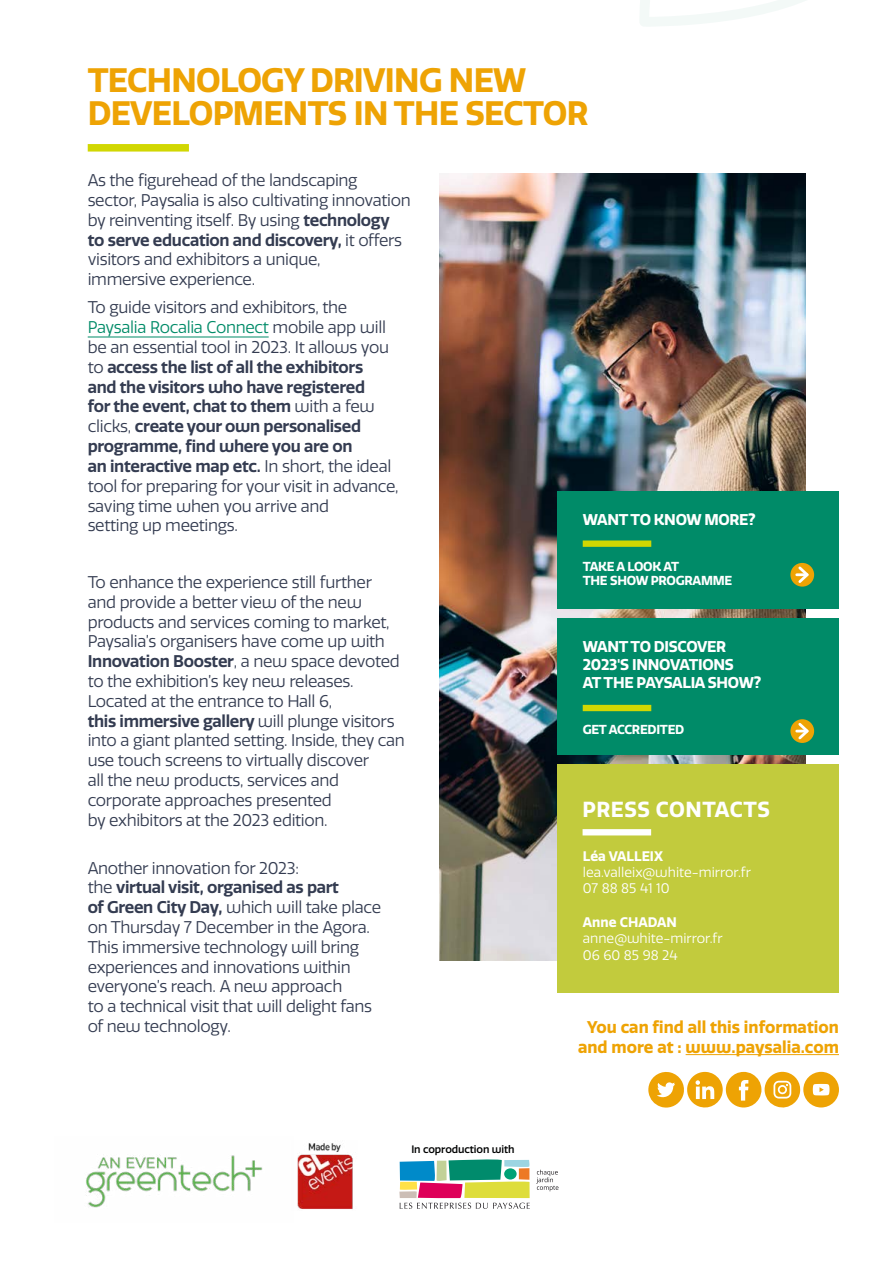
<style>
.page{position:relative;width:893px;height:1263px;background:#fff}
.page>*{position:absolute;margin:0;border:0;box-sizing:border-box;transform-origin:0 0}
.t1{font:700 33px/33px "Quatro";letter-spacing:-.02em;color:#eea304}
.t2{font:700 21.15px "Quatro";letter-spacing:.025em;color:#fff}
.t3{font:16.5px/19.8px "Quatro";letter-spacing:-.02em;color:#343c51}
.t4{font:700 16.5px/19.8px "Quatro";color:#eea304;text-align:center}
.t5{font:700 15.15px/17.7px "Quatro";letter-spacing:-.02em;color:#fff}
.t6{font:13.5px/16.2px "Quatro";color:#fff}
.t7{font:700 13.5px "Quatro";color:#fff}
.t8{font:700 12.6px/14px "Quatro";letter-spacing:-.02em;color:#fff}
.t9{font:500 10.5px "Quatro";letter-spacing:-.01em;color:#010202}
.s1{font-weight:600}
.s2{color:#008b68}
</style>
<div class="page">
<img style="left:439px;top:174px;width:366px;height:786px">
<div style="left:88px;top:144px;width:101px;height:8px;background:#d1d702"></div>
<hr style="left:88px;top:337px;width:181px;height:1px;background:#008b68">
<div style="left:558px;top:764px;width:281px;height:229px;background:#c2cb3d"></div>
<img style="left:297px;top:1143px;width:56px;height:66px">
<svg style="left:536px;top:1170px;width:22px;height:21px"></svg>
<svg style="left:399px;top:1159px;width:131px;height:50px"></svg>
<svg style="left:648px;top:1071px;width:153px;height:37px"></svg>
<hr style="left:686px;top:1054px;width:153px;height:1px;background:#eea304">
<div style="left:803px;top:1072px;width:36px;height:35px;background:#eea304;border-radius:50%"></div>
<svg style="left:813px;top:1084px;width:16px;height:11px"></svg>
<div style="left:558px;top:491px;width:281px;height:118px;background:#008b68"></div>
<div style="left:583px;top:540px;width:68px;height:7px;background:#d1d702"></div>
<svg style="left:790px;top:563px;width:24px;height:24px"></svg>
<svg style="left:796px;top:564px;width:15px;height:21px"></svg>
<div style="left:558px;top:619px;width:281px;height:136px;background:#008b68"></div>
<div style="left:583px;top:705px;width:68px;height:6px;background:#d1d702"></div>
<svg style="left:790px;top:719px;width:24px;height:24px"></svg>
<svg style="left:796px;top:720px;width:15px;height:22px"></svg>
<div style="left:583px;top:829px;width:68px;height:6px;background:#fff"></div>
<img style="left:86px;top:1155px;width:177px;height:53px">
<svg style="left:640px;top:0;width:166px;height:26px"></svg>
<h1 class="t1" style="left:88px;top:64px;width:502px">TECHNOLOGY DRIVING NEW<br>DEVELOPMENTS IN THE SECTOR</h1>
<p class="t3" style="left:88px;top:171px;width:324px">As the figurehead of the landscaping sector, Paysalia is also cultivating innovation by reinventing itself. By using <span class="s1">technology to serve education and discovery,</span> it offers visitors and exhibitors a unique,<br>immersive experience.</p>
<p class="t3" style="left:88px;top:298px;width:312px">To guide visitors and exhibitors, the <span class="s2">Paysalia Rocalia Connect</span> mobile app will be an essential tool in 2023. It allows you to <span class="s1">access the list of all the exhibitors<br>and the visitors who have registered<br>for the event, chat to them</span> with a few clicks, <span class="s1">create your own personalised programme, find where you are on<br>an interactive map etc.</span> In short, the ideal tool for preparing for your visit in advance, saving time when you arrive and<br>setting up meetings.</p>
<p class="t3" style="left:88px;top:572px;width:319px">To enhance the experience still further<br>and provide a better view of the new products and services coming to market, Paysalia’s organisers have come up with <span class="s1">Innovation Booster</span>, a new space devoted to the exhibition’s key new releases.<br>Located at the entrance to Hall 6,<br><span class="s1">this immersive gallery</span> will plunge visitors into a giant planted setting. Inside, they can use touch screens to virtually discover<br>all the new products, services and corporate approaches presented<br>by exhibitors at the 2023 edition.</p>
<p class="t3" style="left:88px;top:858px;width:295px">Another innovation for 2023:<br>the <span class="s1">virtual visit, organised as part<br>of Green City Day,</span> which will take place on Thursday 7 December in the Agora.<br>This immersive technology will bring experiences and innovations within everyone’s reach. A new approach<br>to a technical visit that will delight fans of new technology.</p>
<p class="t9" style="left:411px;top:1143px;width:105px">In coproduction with</p>
<p class="t5" style="left:583px;top:511px;width:175px">WANT TO KNOW MORE?</p>
<p class="t8" style="left:583px;top:560px;width:151px">TAKE A LOOK AT<br>THE SHOW PROGRAMME</p>
<p class="t5" style="left:583px;top:638px;width:180px">WANT TO DISCOVER<br>2023'S INNOVATIONS<br>AT THE PAYSALIA SHOW?</p>
<p class="t8" style="left:583px;top:723px;width:103px">GET ACCREDITED</p>
<p class="t2" style="left:583px;top:797px;width:189px">PRESS CONTACTS</p>
<p class="t7" style="left:583px;top:848px;width:82px">Léa VALLEIX</p>
<p class="t6" style="left:583px;top:864px;width:170px">lea.valleix@white-mirror.fr<br>07 88 85 41 10</p>
<p class="t7" style="left:583px;top:914px;width:95px">Anne CHADAN</p>
<p class="t6" style="left:583px;top:931px;width:141px">anne@white-mirror.fr<br>06 60 85 98 24</p>
<p class="t4" style="left:578px;top:1017px;width:262px">You can find all this information and more at : www.paysalia.com</p>
</div>
